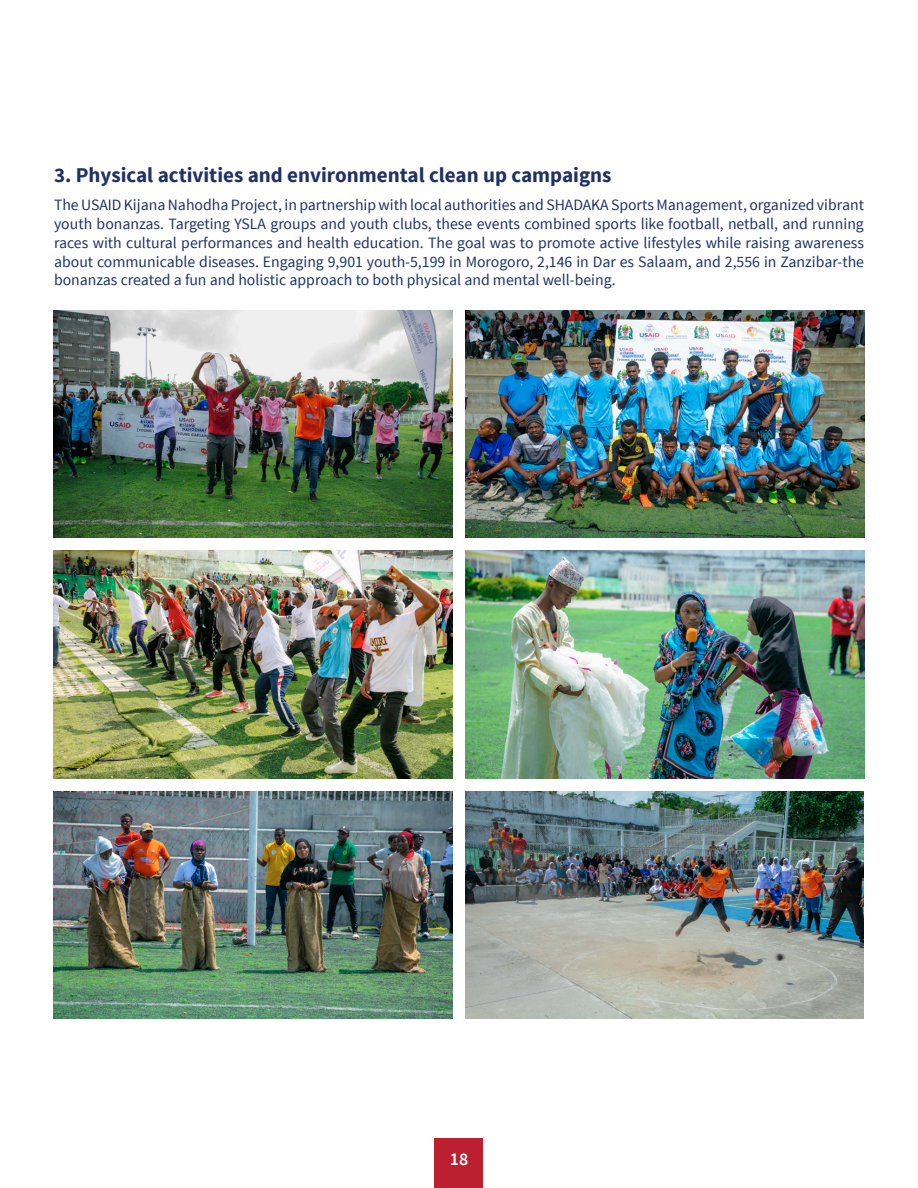
<style>
.page{position:relative;width:918px;height:1188px;background:#fff}
.page>*{position:absolute;margin:0;border:0;box-sizing:border-box;transform-origin:0 0}
.sub_heading{font:700 21px "Source Sans Pro";color:#1f3267}
.t1{font:600 18px "Source Sans Pro";color:#fff}
.body{font:15.75px/18.9px "Source Sans Pro";color:#1f3267;text-align:justify}
</style>
<div class="page">
<div style="left:435px;top:1138px;width:48px;height:50px;background:#bc1f30"></div>
<img style="left:54px;top:310px;width:398px;height:228px">
<img style="left:54px;top:551px;width:398px;height:227px">
<img style="left:54px;top:791px;width:398px;height:228px">
<img style="left:465px;top:310px;width:399px;height:228px">
<img style="left:465px;top:551px;width:399px;height:227px">
<img style="left:466px;top:791px;width:398px;height:228px">
<p class="sub_heading" style="left:54px;top:162px;width:559px">3. Physical activities and environmental clean up campaigns</p>
<p class="body" style="left:54px;top:195px;width:812px">The USAID Kijana Nahodha Project, in partnership with local authorities and SHADAKA Sports Management, organized vibrant youth bonanzas. Targeting YSLA groups and youth clubs, these events combined sports like football, netball, and running races with cultural performances and health education. The goal was to promote active lifestyles while raising awareness about communicable diseases. Engaging 9,901 youth-5,199 in Morogoro, 2,146 in Dar es Salaam, and 2,556 in Zanzibar-the bonanzas created a fun and holistic approach to both physical and mental well-being.</p>
<p class="t1" style="left:450px;top:1147px;width:20px">18</p>
</div>
